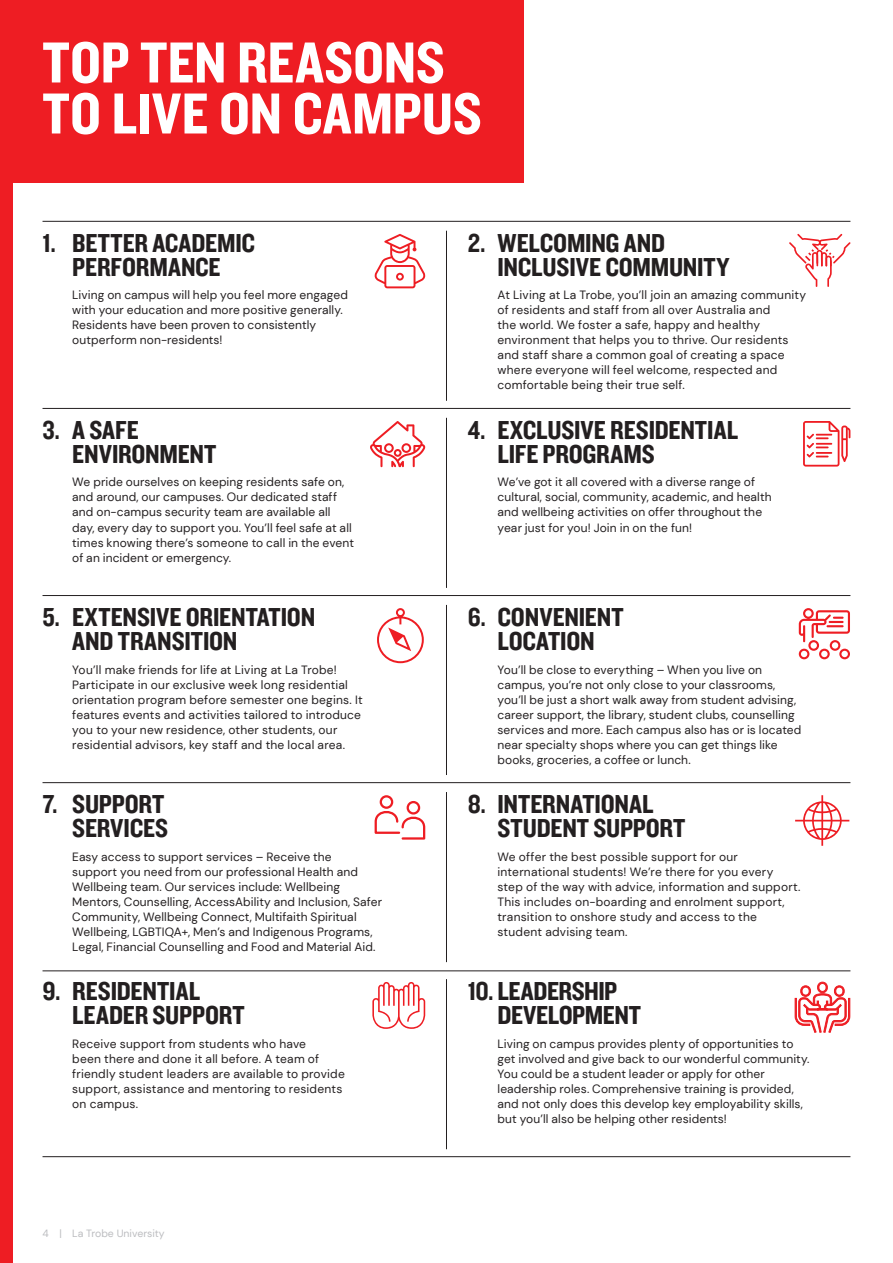
<style>
.page{position:relative;width:893px;height:1263px;background:#fff}
.page>*{position:absolute;margin:0;border:0;box-sizing:border-box;transform-origin:0 0}
.Title_Heading_1{font:60px/51px "Knockout 50 Welterweight";color:#fff}
.Proof_Point_Heading{font:27px/24px "Knockout 50 Welterweight";letter-spacing:-.01em;color:#231f20}
.Generic___Body{font:12px/15px "DM Sans";letter-spacing:.01em;color:#231f20}
.Header___Page_number{font:10.5px "DM Sans";color:#bcbdc0}
</style>
<div class="page">
<div style="left:0;top:0;width:523px;height:183px;background:#ee1d23"></div>
<div style="left:0;top:0;width:13px;height:1263px;background:#ee1d23"></div>
<hr style="left:446px;top:231px;width:1px;height:170px;background:#231f20">
<hr style="left:446px;top:418px;width:1px;height:170px;background:#231f20">
<hr style="left:446px;top:605px;width:1px;height:170px;background:#231f20">
<hr style="left:446px;top:792px;width:1px;height:170px;background:#231f20">
<hr style="left:446px;top:979px;width:1px;height:170px;background:#231f20">
<hr style="left:43px;top:221px;width:807px;height:1px;background:#231f20">
<hr style="left:43px;top:408px;width:807px;height:1px;background:#231f20">
<hr style="left:43px;top:595px;width:807px;height:1px;background:#231f20">
<hr style="left:43px;top:782px;width:807px;height:1px;background:#231f20">
<hr style="left:43px;top:970px;width:807px;height:1px;background:#231f20">
<hr style="left:43px;top:1156px;width:807px;height:1px;background:#231f20">
<svg style="left:374px;top:795px;width:52px;height:45px"></svg>
<svg style="left:803px;top:421px;width:47px;height:46px"></svg>
<svg style="left:795px;top:982px;width:55px;height:51px"></svg>
<svg style="left:374px;top:234px;width:51px;height:54px"></svg>
<svg style="left:372px;top:982px;width:53px;height:47px"></svg>
<svg style="left:795px;top:795px;width:54px;height:51px"></svg>
<svg style="left:799px;top:608px;width:51px;height:51px"></svg>
<svg style="left:377px;top:608px;width:47px;height:55px"></svg>
<svg style="left:789px;top:234px;width:61px;height:53px"></svg>
<svg style="left:370px;top:421px;width:56px;height:46px"></svg>
<p class="Title_Heading_1" style="left:43px;top:35px;width:441px">TOP TEN REASONS<br>TO LIVE ON CAMPUS</p>
<p class="Proof_Point_Heading" style="left:43px;top:230px;width:214px;text-align:center">1. BETTER ACADEMIC<br>PERFORMANCE</p>
<p class="Generic___Body" style="left:72px;top:288px;width:277px">Living on campus will help you feel more engaged with your education and more positive generally.<br>Residents have been proven to consistently outperform non-residents!</p>
<p class="Proof_Point_Heading" style="left:72px;top:417px;width:146px;text-indent:-30px">3. A SAFE<br>ENVIRONMENT</p>
<p class="Generic___Body" style="left:72px;top:475px;width:283px">We pride ourselves on keeping residents safe on, and around, our campuses. Our dedicated staff and on-campus security team are available all day, every day to support you. You’ll feel safe at all times knowing there’s someone to call in the event of an incident or emergency.</p>
<p class="Proof_Point_Heading" style="left:72px;top:604px;width:245px;text-indent:-30px">5. EXTENSIVE ORIENTATION<br>AND TRANSITION</p>
<p class="Generic___Body" style="left:72px;top:662px;width:292px">You’ll make friends for life at Living at La Trobe!<br>Participate in our exclusive week long residential orientation program before semester one begins. It features events and activities tailored to introduce you to your new residence, other students, our residential advisors, key staff and the local area.</p>
<p class="Proof_Point_Heading" style="left:43px;top:791px;width:127px;text-align:right">7. SUPPORT<br>SERVICES</p>
<p class="Generic___Body" style="left:72px;top:849px;width:311px">Easy access to support services – Receive the<br>support you need from our professional Health and Wellbeing team. Our services include: Wellbeing Mentors, Counselling, AccessAbility and Inclusion, Safer Community, Wellbeing Connect, Multifaith Spiritual Wellbeing, LGBTIQA+, Men’s and Indigenous Programs, Legal, Financial Counselling and Food and Material Aid.</p>
<p class="Proof_Point_Heading" style="left:72px;top:978px;width:174px;text-indent:-30px">9. RESIDENTIAL<br>LEADER SUPPORT</p>
<p class="Generic___Body" style="left:72px;top:1036px;width:274px">Receive support from students who have<br>been there and done it all before. A team of friendly student leaders are available to provide support, assistance and mentoring to residents on campus.</p>
<p class="Header___Page_number" style="left:43px;top:1227px;width:124px">4 | La Trobe University</p>
<p class="Proof_Point_Heading" style="left:497px;top:230px;width:234px;text-indent:-30px">2. WELCOMING AND<br>INCLUSIVE COMMUNITY</p>
<p class="Generic___Body" style="left:497px;top:288px;width:310px">At Living at La Trobe, you’ll join an amazing community of residents and staff from all over Australia and<br>the world. We foster a safe, happy and healthy environment that helps you to thrive. Our residents and staff share a common goal of creating a space where everyone will feel welcome, respected and comfortable being their true self.</p>
<p class="Proof_Point_Heading" style="left:497px;top:417px;width:242px;text-indent:-30px">4. EXCLUSIVE RESIDENTIAL<br>LIFE PROGRAMS</p>
<p class="Generic___Body" style="left:497px;top:475px;width:276px">We’ve got it all covered with a diverse range of cultural, social, community, academic, and health and wellbeing activities on offer throughout the year just for you! Join in on the fun!</p>
<p class="Proof_Point_Heading" style="left:468px;top:604px;width:157px;text-align:center">6. CONVENIENT<br>LOCATION</p>
<p class="Generic___Body" style="left:497px;top:662px;width:305px">You’ll be close to everything – When you live on campus, you’re not only close to your classrooms, you’ll be just a short walk away from student advising, career support, the library, student clubs, counselling services and more. Each campus also has or is located near specialty shops where you can get things like books, groceries, a coffee or lunch.</p>
<p class="Proof_Point_Heading" style="left:497px;top:791px;width:189px;text-indent:-30px">8. INTERNATIONAL<br>STUDENT SUPPORT</p>
<p class="Generic___Body" style="left:497px;top:849px;width:304px">We offer the best possible support for our international students! We’re there for you every step of the way with advice, information and support.<br>This includes on-boarding and enrolment support, transition to onshore study and access to the student advising team.</p>
<p class="Proof_Point_Heading" style="left:497px;top:978px;width:145px;text-indent:-30px">10. LEADERSHIP<br>DEVELOPMENT</p>
<p class="Generic___Body" style="left:497px;top:1036px;width:314px">Living on campus provides plenty of opportunities to get involved and give back to our wonderful community.<br>You could be a student leader or apply for other leadership roles. Comprehensive training is provided, and not only does this develop key employability skills, but you’ll also be helping other residents!</p>
</div>
